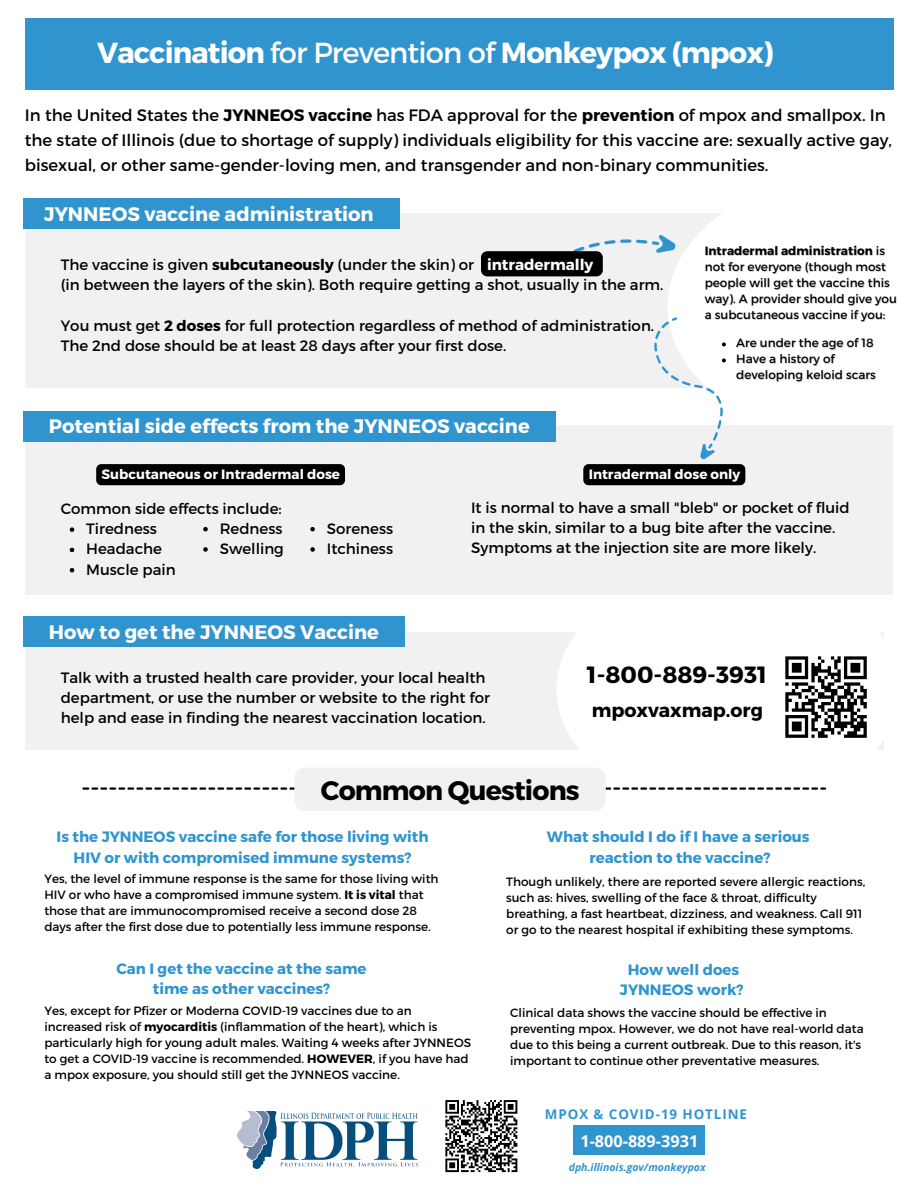
<style>
.page{position:relative;width:918px;height:1188px;background:#fff}
.page>*{position:absolute;margin:0;border:0;box-sizing:border-box;transform-origin:0 0}
.t1{font:700 28.95px "Montserrat";letter-spacing:-.03em;color:#fff}
.t2{font:700 26.85px "Montserrat";letter-spacing:-.03em;color:#000}
.t3{font:700 23.55px "Montserrat";color:#000}
.t4{font:700 19.5px "Montserrat";color:#fff}
.t5{font:700 19.05px "Montserrat";color:#000}
.t6{font:16.5px/24.8px "Montserrat";color:#000}
.t7{font:700 16.35px "Open Sans";color:#fff}
.t8{font:700 15.15px "Montserrat";color:#fff}
.t9{font:15px/20.2px "Montserrat";color:#000}
.t10{font:700 15px/20.2px "Montserrat";color:#3095cf;text-align:center}
.t11{font:700 13.5px "Montserrat";color:#fff}
.t12{font:700 13.35px "Open Sans";letter-spacing:.07em;color:#3095cf}
.t13{font:12px/16px "Montserrat";color:#000}
.t14{font:italic 700 10.5px "Open Sans";color:#3095cf}
.s1{font-weight:400}
.s2{font-weight:700}
.s3{color:rgb(0 0 0/.18)}
</style>
<div class="page">
<div style="left:25px;top:18px;width:869px;height:71px;background:#3095cf"></div>
<div style="left:25px;top:214px;width:843px;height:174px;background:#f1f1f1"></div>
<div style="left:667px;top:213px;width:201px;height:175px;background:#fff"></div>
<div style="left:25px;top:425px;width:868px;height:169px;background:#f1f1f1"></div>
<svg style="left:556px;top:235px;width:119px;height:58px"></svg>
<div style="left:25px;top:632px;width:858px;height:117px;background:#f1f1f1"></div>
<div style="left:556px;top:632px;width:328px;height:137px;background:#fff"></div>
<svg style="left:82px;top:787px;width:744px;height:3px"></svg>
<img style="left:237px;top:1112px;width:181px;height:56px">
<div style="left:779px;top:650px;width:94px;height:94px;background:#fff"></div>
<svg style="left:785px;top:656px;width:82px;height:82px"></svg>
<hr style="left:844px;top:735px;width:23px;height:3px;background:#000">
<div style="left:481px;top:251px;width:122px;height:25px;background:#000;border-radius:6px"></div>
<svg style="left:654px;top:314px;width:80px;height:146px"></svg>
<div style="left:23px;top:199px;width:376px;height:30px;background:#3095cf"></div>
<div style="left:23px;top:411px;width:532px;height:30px;background:#3095cf"></div>
<div style="left:583px;top:464px;width:162px;height:21px;background:#000;border-radius:5px"></div>
<svg style="left:70px;top:527px;width:4px;height:5px"></svg>
<svg style="left:70px;top:548px;width:4px;height:4px"></svg>
<svg style="left:70px;top:568px;width:4px;height:4px"></svg>
<div style="left:96px;top:464px;width:249px;height:21px;background:#000"></div>
<svg style="left:310px;top:527px;width:5px;height:4px"></svg>
<svg style="left:310px;top:547px;width:5px;height:5px"></svg>
<svg style="left:203px;top:527px;width:5px;height:4px"></svg>
<svg style="left:203px;top:547px;width:5px;height:5px"></svg>
<div style="left:578px;top:656px;width:198px;height:69px;background:#fff"></div>
<div style="left:23px;top:617px;width:382px;height:30px;background:#3095cf"></div>
<div style="left:294px;top:768px;width:312px;height:43px;background:#f1f1f1;border-radius:11px"></div>
<div style="left:574px;top:1126px;width:131px;height:29px;background:#3095cf"></div>
<svg style="left:445px;top:1100px;width:73px;height:73px"></svg>
<p class="t1" style="left:97px;top:34px;width:678px">Vaccination <span class="s1">for Prevention of</span> Monkeypox (mpox)</p>
<p class="t6" style="left:25px;top:102px;width:869px">In the United States the <span class="s2">JYNNEOS vaccine</span> has FDA approval for the <span class="s2">prevention</span> of mpox and smallpox. In the state of Illinois (due to shortage of supply) individuals eligibility for this vaccine are: sexually active gay, bisexual, or other same-gender-loving men, and transgender and non-binary communities.</p>
<p class="t4" style="left:44px;top:201px;width:331px">JYNNEOS vaccine administration</p>
<p class="t8" style="left:487px;top:255px;width:108px">intradermally</p>
<p class="t9" style="left:61px;top:254px;width:415px">The vaccine is given <span class="s2">subcutaneously</span> (under the skin) or</p>
<p class="t9" style="left:61px;top:274px;width:604px">(in between the layers of the skin). Both require getting a shot, usually in the arm.</p>
<p class="t9" style="left:61px;top:315px;width:595px">You must get <span class="s2">2 doses</span> for full protection regardless of method of administration.<br>The 2nd dose should be at least 28 days after your first dose.</p>
<p class="t4" style="left:49px;top:413px;width:483px">Potential side effects from the JYNNEOS vaccine</p>
<p class="t13" style="left:705px;top:242px;width:194px"><span class="s2">Intradermal administration</span> <span class="s3">is </span>not for everyone (though most people will get the vaccine this way). A provider should give you a subcutaneous vaccine if you:</p>
<p class="t13" style="left:736px;top:335px;width:139px">Are under the age of 18</p>
<p class="t13" style="left:736px;top:351px;width:141px">Have a history of developing keloid scars</p>
<p class="t11" style="left:102px;top:466px;width:240px">Subcutaneous or Intradermal dose</p>
<p class="t9" style="left:61px;top:498px;width:222px">Common side effects include:</p>
<p class="t9" style="left:86px;top:518px;width:72px">Tiredness</p>
<p class="t9" style="left:86px;top:538px;width:77px">Headache</p>
<p class="t9" style="left:86px;top:558px;width:91px">Muscle pain</p>
<p class="t9" style="left:220px;top:517px;width:64px">Redness</p>
<p class="t9" style="left:220px;top:538px;width:66px">Swelling</p>
<p class="t9" style="left:327px;top:517px;width:68px">Soreness</p>
<p class="t9" style="left:327px;top:538px;width:68px">Itchiness</p>
<p class="t4" style="left:49px;top:619px;width:332px">How to get the JYNNEOS Vaccine</p>
<p class="t11" style="left:589px;top:466px;width:153px">Intradermal dose only</p>
<p class="t9" style="left:471px;top:497px;width:380px">It is normal to have a small "bleb" or pocket of fluid in the skin, similar to a bug bite after the vaccine.<br>Symptoms at the injection site are more likely.</p>
<p class="t9" style="left:61px;top:666px;width:431px">Talk with a trusted health care provider, your local health department, or use the number or website to the right for help and ease in finding the nearest vaccination location.</p>
<p class="t3" style="left:587px;top:659px;width:181px">1-800-889-3931</p>
<p class="t5" style="left:592px;top:698px;width:173px">mpoxvaxmap.org</p>
<p class="t2" style="left:321px;top:773px;width:260px">Common Questions</p>
<p class="t10" style="left:57px;top:826px;width:373px">Is the JYNNEOS vaccine safe for those living with<br>HIV or with compromised immune systems?</p>
<p class="t13" style="left:44px;top:870px;width:396px">Yes, the level of immune response is the same for those living with HIV or who have a compromised immune system. <span class="s2">It is vital</span> that those that are immunocompromised receive a second dose 28 days after the first dose due to potentially less immune response.</p>
<p class="t10" style="left:116px;top:958px;width:252px">Can I get the vaccine at the same time as other vaccines?</p>
<p class="t13" style="left:44px;top:1002px;width:428px">Yes, except for Pfizer or Moderna COVID-19 vaccines due to an increased risk of <span class="s2">myocarditis</span> (inflammation of the heart), which is particularly high for young adult males. Waiting 4 weeks after JYNNEOS to get a COVID-19 vaccine is recommended. <span class="s2">HOWEVER</span>, if you have had a mpox exposure, you should still get the JYNNEOS vaccine.</p>
<p class="t10" style="left:547px;top:826px;width:264px">What should I do if I have a serious</p>
<p class="t10" style="left:589px;top:846px;width:183px">reaction to the vaccine?</p>
<p class="t13" style="left:506px;top:874px;width:361px">Though unlikely, there are reported severe allergic reactions, such as: hives, swelling of the face &amp; throat, difficulty breathing, a fast heartbeat, dizziness, and weakness. Call 911 or go to the nearest hospital if exhibiting these symptoms.</p>
<p class="t10" style="left:620px;top:959px;width:125px">How well does<br>JYNNEOS work?</p>
<p class="t13" style="left:510px;top:1004px;width:355px">Clinical data shows the vaccine should be effective in preventing mpox. However, we do not have real-world data due to this being a current outbreak. Due to this reason, it's important to continue other preventative measures.</p>
<p class="t12" style="left:545px;top:1105px;width:204px">MPOX &amp; COVID-19 HOTLINE</p>
<p class="t7" style="left:580px;top:1129px;width:119px">1-800-889-3931</p>
<p class="t14" style="left:569px;top:1159px;width:138px">dph.illinois.gov/monkeypox</p>
</div>
